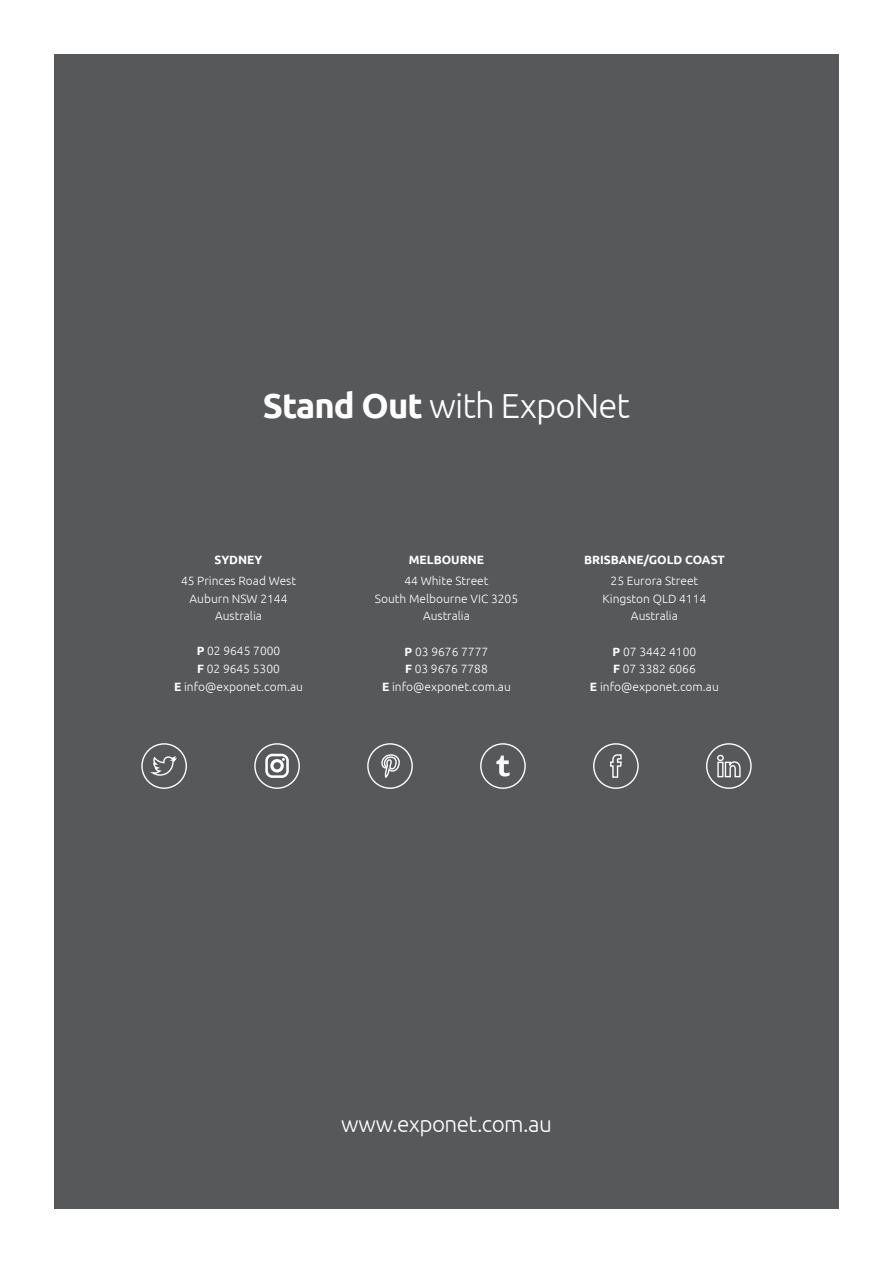
<style>
.page{position:relative;width:893px;height:1263px;background:#fff}
.page>*{position:absolute;margin:0;border:0;box-sizing:border-box;transform-origin:0 0}
.t1{font:300 34.65px "Ubuntu";letter-spacing:-.025em;color:#fff}
.t2{font:300 22.5px "Ubuntu";letter-spacing:-.025em;color:#fff}
.Text{font:300 12px "Ubuntu";color:#fff}
.Text_introduction_bl{font:700 12px "Ubuntu";color:#fff}
.s1{font-weight:700}
</style>
<div class="page">
<div style="left:54px;top:54px;width:785px;height:1155px;background:#57585a"></div>
<svg style="left:367px;top:743px;width:46px;height:46px"></svg>
<div style="left:254px;top:743px;width:46px;height:46px;border:1px solid #fff;border-radius:50%"></div>
<svg style="left:265px;top:754px;width:24px;height:24px"></svg>
<svg style="left:706px;top:743px;width:46px;height:46px"></svg>
<svg style="left:593px;top:743px;width:46px;height:46px"></svg>
<div style="left:480px;top:743px;width:46px;height:46px;border:1px solid #fff;border-radius:50%"></div>
<svg style="left:496px;top:755px;width:14px;height:21px"></svg>
<svg style="left:141px;top:743px;width:46px;height:46px"></svg>
<p class="t1" style="left:263px;top:384px;width:369px"><span class="s1">Stand Out</span> with ExpoNet</p>
<p class="Text_introduction_bl" style="left:214px;top:553px;width:50px">SYDNEY</p>
<p class="Text" style="left:181px;top:574px;width:117px">45 Princes Road West</p>
<p class="Text" style="left:190px;top:591px;width:99px">Auburn NSW 2144</p>
<p class="Text" style="left:215px;top:609px;width:48px">Australia</p>
<p class="Text" style="left:197px;top:644px;width:85px"><span class="s1">P</span> 02 9645 7000</p>
<p class="Text" style="left:197px;top:661px;width:84px"><span class="s1">F</span> 02 9645 5300</p>
<p class="Text" style="left:174px;top:679px;width:130px"><span class="s1">E</span> info@exponet.com.au</p>
<p class="Text_introduction_bl" style="left:409px;top:553px;width:77px">MELBOURNE</p>
<p class="Text" style="left:404px;top:574px;width:86px">44 White Street</p>
<p class="Text" style="left:375px;top:591px;width:145px">South Melbourne VIC 3205</p>
<p class="Text" style="left:423px;top:609px;width:48px">Australia</p>
<p class="Text" style="left:405px;top:644px;width:85px"><span class="s1">P</span> 03 9676 7777</p>
<p class="Text" style="left:405px;top:662px;width:84px"><span class="s1">F</span> 03 9676 7788</p>
<p class="Text" style="left:382px;top:679px;width:130px"><span class="s1">E</span> info@exponet.com.au</p>
<p class="Text_introduction_bl" style="left:584px;top:553px;width:142px">BRISBANE/GOLD COAST</p>
<p class="Text" style="left:611px;top:574px;width:89px">25 Eurora Street</p>
<p class="Text" style="left:603px;top:591px;width:105px">Kingston QLD 4114</p>
<p class="Text" style="left:631px;top:609px;width:48px">Australia</p>
<p class="Text" style="left:613px;top:644px;width:85px"><span class="s1">P</span> 07 3442 4100</p>
<p class="Text" style="left:613px;top:662px;width:84px"><span class="s1">F</span> 07 3382 6066</p>
<p class="Text" style="left:590px;top:679px;width:130px"><span class="s1">E</span> info@exponet.com.au</p>
<p class="t2" style="left:341px;top:1110px;width:212px">www.exponet.com.au</p>
</div>
